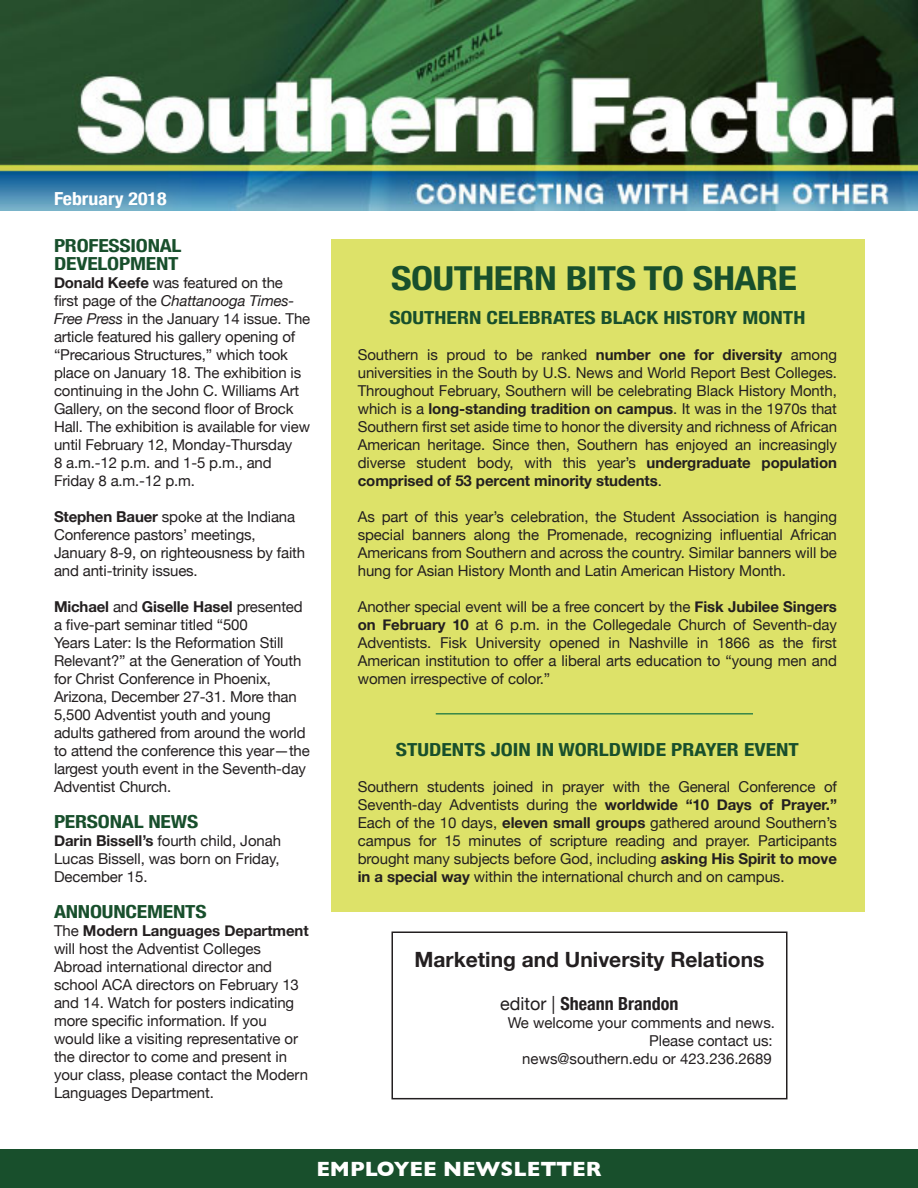
<style>
.page{position:relative;width:918px;height:1188px;background:#fff}
.page>*{position:absolute;margin:0;border:0;box-sizing:border-box;transform-origin:0 0}
.missionary_headings{font:700 condensed 33px "Helvetica Neue";letter-spacing:-.01em;color:#184f2c;scale:1.2 1}
.t1{font:700 21px "Helvetica Neue";color:#231f20}
.Subheads{font:700 21px "Gill Sans";color:#fff}
.Body_Copy{font:700 condensed 18px "Helvetica Neue";color:#184f2c;scale:1.2 1}
.t2{font:700 condensed 18px "Helvetica Neue";color:#231f20}
.t3{font:700 condensed 18px "Helvetica Neue";color:#fff;scale:1.1 1}
.Body_Copy-2{font:15px/18px "Helvetica Neue";letter-spacing:-.01em;color:#231f20;text-align:justify}
.s1{font-weight:700}
.s2{font-style:italic}
.s3{font-weight:400;font-stretch:normal}
</style>
<div class="page">
<div style="left:0;top:1149px;width:918px;height:39px;background:#184f2c"></div>
<img style="left:0;top:0;width:918px;height:210px">
<div style="left:331px;top:239px;width:534px;height:673px;background:#dde269"></div>
<hr style="left:436px;top:713px;width:317px;height:1px;background:#00673e">
<div style="left:392px;top:932px;width:396px;height:167px;border:2px solid #231f20"></div>
<p class="t3" style="left:54px;top:184px;width:104px">February 2018</p>
<p class="Body_Copy" style="left:54px;top:231px;width:108px">PROFESSIONAL</p>
<p class="Body_Copy" style="left:54px;top:249px;width:105px">DEVELOPMENT</p>
<p class="Body_Copy-2" style="left:54px;top:275px;width:258px;text-align:left"><span class="s1">Donald Keefe</span> was featured on the first page of the <span class="s2">Chattanooga Times-Free Press</span> in the January 14 issue. The article featured his gallery opening of “Precarious Structures,” which took place on January 18. The exhibition is continuing in the John C. Williams Art Gallery, on the second floor of Brock Hall. The exhibition is available for view until February 12, Monday-Thursday<br>8 a.m.-12 p.m. and 1-5 p.m., and Friday 8 a.m.-12 p.m.</p>
<p class="Body_Copy-2" style="left:54px;top:509px;width:253px;text-align:left"><span class="s1">Stephen Bauer</span> spoke at the Indiana<br>Conference pastors’ meetings,<br>January 8-9, on righteousness by faith and anti-trinity issues.</p>
<p class="Body_Copy-2" style="left:54px;top:599px;width:257px;text-align:left"><span class="s1">Michael</span> and <span class="s1">Giselle Hasel</span> presented a five-part seminar titled “500<br>Years Later: Is the Reformation Still Relevant?” at the Generation of Youth for Christ Conference in Phoenix, Arizona, December 27-31. More than 5,500 Adventist youth and young adults gathered from around the world to attend the conference this year—the largest youth event in the Seventh-day Adventist Church.</p>
<p class="Body_Copy" style="left:54px;top:807px;width:122px">PERSONAL NEWS</p>
<p class="Body_Copy-2" style="left:54px;top:833px;width:229px"><span class="s1">Darin Bissell’s</span> fourth child, Jonah Lucas Bissell, was born on Friday, December 15.</p>
<p class="Body_Copy" style="left:54px;top:897px;width:129px">ANNOUNCEMENTS</p>
<p class="Body_Copy-2" style="left:54px;top:923px;width:256px;text-align:left">The <span class="s1">Modern Languages Department </span>will host the Adventist Colleges Abroad international director and school ACA directors on February 13 and 14. Watch for posters indicating more specific information. If you would like a visiting representative or the director to come and present in your class, please contact the Modern Languages Department.</p>
<p class="missionary_headings" style="left:391px;top:251px;width:340px">SOUTHERN BITS TO SHARE</p>
<p class="Body_Copy" style="left:389px;top:303px;width:348px">SOUTHERN CELEBRATES BLACK HISTORY MONTH</p>
<p class="Body_Copy-2" style="left:358px;top:347px;width:481px">Southern is proud to be ranked <span class="s1">number one for diversity</span> among universities in the South by U.S. News and World Report Best Colleges.<br>Throughout February, Southern will be celebrating Black History Month, which is a <span class="s1">long-standing tradition on campus</span>. It was in the 1970s that Southern first set aside time to honor the diversity and richness of African American heritage. Since then, Southern has enjoyed an increasingly diverse student body, with this year’s <span class="s1">undergraduate population comprised of 53 percent minority students</span>.</p>
<p class="Body_Copy-2" style="left:358px;top:509px;width:481px">As part of this year’s celebration, the Student Association is hanging special banners along the Promenade, recognizing influential African Americans from Southern and across the country. Similar banners will be hung for Asian History Month and Latin American History Month.</p>
<p class="Body_Copy-2" style="left:358px;top:599px;width:481px">Another special event will be a free concert by the <span class="s1">Fisk Jubilee Singers on February 10</span> at 6 p.m. in the Collegedale Church of Seventh-day Adventists. Fisk University opened in Nashville in 1866 as the first American institution to offer a liberal arts education to “young men and women irrespective of color.”</p>
<p class="Body_Copy" style="left:396px;top:735px;width:337px">STUDENTS JOIN IN WORLDWIDE PRAYER EVENT</p>
<p class="Body_Copy-2" style="left:358px;top:779px;width:481px">Southern students joined in prayer with the General Conference of Seventh-day Adventists during the <span class="s1">worldwide “10 Days of Prayer.” </span>Each of the 10 days, <span class="s1">eleven small groups</span> gathered around Southern’s campus for 15 minutes of scripture reading and prayer. Participants brought many subjects before God, including <span class="s1">asking His Spirit to move in a special way</span> within the international church and on campus.</p>
<p class="t1" style="left:414px;top:943px;width:351px">Marketing and University Relations</p>
<p class="t2" style="left:500px;top:989px;width:180px"><span class="s3">editor |</span> Sheann Brandon</p>
<p class="Body_Copy-2" style="left:508px;top:1015px;width:269px">We welcome your comments and news.</p>
<p class="Body_Copy-2" style="left:522px;top:1033px;width:252px;text-align:right">Please contact us: news@southern.edu or 423.236.2689</p>
<p class="Subheads" style="left:316px;top:1152px;width:287px">EMPLOYEE NEWSLETTER</p>
</div>
